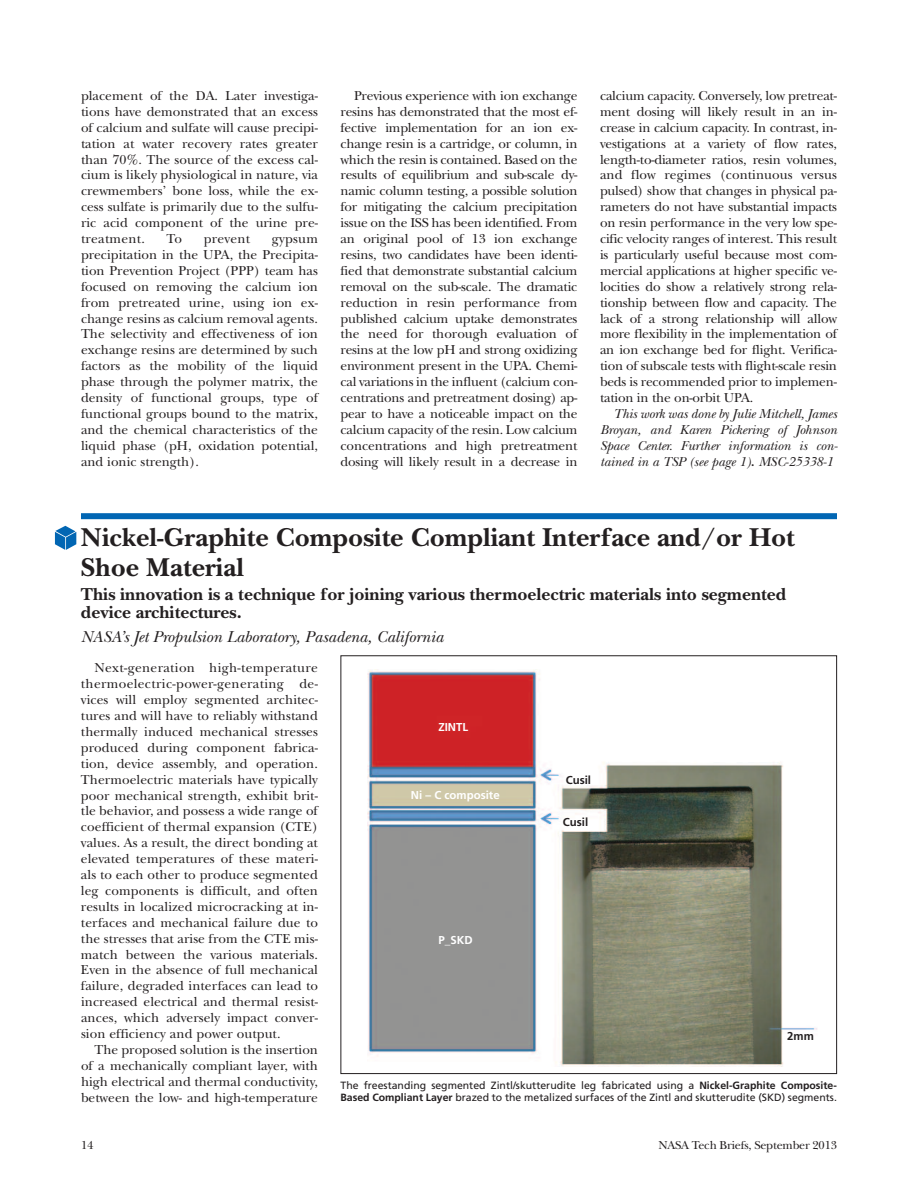
<style>
.page{position:relative;width:918px;height:1188px;background:#fff}
.page>*{position:absolute;margin:0;border:0;box-sizing:border-box;transform-origin:0 0}
.t1{font:700 27px/29.4px "New Baskerville";color:#231f20}
.t2{font:700 18px/18px "New Baskerville";color:#231f20}
.t3{font:italic 16.5px "New Baskerville";color:#231f20}
.t4{font:13.5px/15.9px "New Baskerville";color:#231f20;text-align:justify}
.t5{font:italic 13.5px/15.9px "New Baskerville";color:#231f20;text-align:justify}
.t6{font:13.5px "New Baskerville";letter-spacing:.02em;color:#231f20}
.t7{font:12px "New Baskerville";letter-spacing:-.015em;color:#231f20}
.t8{font:700 11.4px "Frutiger";color:#fff}
.t9{font:700 11.4px "Frutiger";color:#231f20}
.t10{font:10.5px/12px "Frutiger";color:#231f20}
.s1{font-weight:700}
</style>
<div class="page">
<div style="left:81px;top:513px;width:756px;height:6px;background:#0166b3"></div>
<img style="left:368px;top:670px;width:449px;height:397px">
<svg style="left:55px;top:526px;width:21px;height:24px"></svg>
<p class="t4" style="left:81px;top:89px;width:239px">placement of the DA. Later investiga&shy;tions have demonstrated that an excess of calcium and sulfate will cause precipi&shy;tation at water recovery rates greater than 70%. The source of the excess cal&shy;cium is likely physiological in nature, via crewmembers’ bone loss, while the ex&shy;cess sulfate is primarily due to the sulfu&shy;ric acid component of the urine pre&shy;treatment.</p>
<p class="t4" style="left:167px;top:232px;width:17px">To</p>
<p class="t6" style="left:204px;top:234px;width:48px">prevent</p>
<p class="t4" style="left:81px;top:232px;width:239px;text-indent:191px">gypsum precipitation in the UPA, the Precipita&shy;tion Prevention Project (PPP) team has focused on removing the calcium ion from pretreated urine, using ion ex&shy;change resins as calcium removal agents.<br>The selectivity and effectiveness of ion exchange resins are determined by such factors as the mobility of the liquid phase through the polymer matrix, the density of functional groups, type of functional groups bound to the matrix, and the chemical characteristics of the liquid phase (pH, oxidation potential, and ionic strength).</p>
<p class="t4" style="left:341px;top:89px;width:239px;text-indent:14px">Previous experience with ion exchange resins has demonstrated that the most ef&shy;fective implementation for an ion ex&shy;change resin is a cartridge, or column, in which the resin is contained. Based on the results of equilibrium and sub-scale dy&shy;namic column testing, a possible solution for mitigating the calcium precipitation issue on the ISS has been identified. From an original pool of 13 ion exchange resins, two candidates have been identi&shy;fied that demonstrate substantial calcium removal on the sub-scale. The dramatic reduction in resin performance from published calcium uptake demonstrates the need for thorough evaluation of resins at the low pH and strong oxidizing environment present in the UPA. Chemi&shy;cal variations in the influent (calcium con&shy;centrations and pretreatment dosing) ap&shy;pear to have a noticeable impact on the calcium capacity of the resin. Low calcium concentrations and high pretreatment dosing will likely result in a decrease in</p>
<p class="t4" style="left:600px;top:89px;width:239px">calcium capacity. Conversely, low pretreat&shy;ment dosing will likely result in an in&shy;crease in calcium capacity. In contrast, in&shy;vestigations at a variety of flow rates, length-to-diameter ratios, resin volumes, and flow regimes (continuous versus pulsed) show that changes in physical pa&shy;rameters do not have substantial impacts on resin performance in the very low spe&shy;cific velocity ranges of interest. This result is particularly useful because most com&shy;mercial applications at higher specific ve&shy;locities do show a relatively strong rela&shy;tionship between flow and capacity. The lack of a strong relationship will allow more flexibility in the implementation of an ion exchange bed for flight. Verifica&shy;tion of subscale tests with flight-scale resin beds is recommended prior to implemen&shy;tation in the on-orbit UPA.</p>
<p class="t5" style="left:600px;top:407px;width:239px;text-indent:13px">This work was done by Julie Mitchell, James Broyan, and Karen Pickering of Johnson Space Center. Further information is con&shy;tained in a TSP (see page 1)<span class="s1">.</span> MSC-25338-1</p>
<h1 class="t1" style="left:81px;top:526px;width:715px">Nickel-Graphite Composite Compliant Interface and/or Hot<br>Shoe Material</h1>
<h2 class="t2" style="left:81px;top:587px;width:707px">This innovation is a technique for joining various thermoelectric materials into segmented device architectures.</h2>
<p class="t3" style="left:81px;top:630px;width:364px">NASA’s Jet Propulsion Laboratory, Pasadena, California</p>
<p class="t4" style="left:81px;top:661px;width:239px;text-indent:13px">Next-generation high-temperature thermoelectric-power-generating de&shy;vices will employ segmented architec&shy;tures and will have to reliably withstand thermally induced mechanical stresses produced during component fabrica&shy;tion, device assembly, and operation.<br>Thermoelectric materials have typically poor mechanical strength, exhibit brit&shy;tle behavior, and possess a wide range of coefficient of thermal expansion (CTE) values. As a result, the direct bonding at elevated temperatures of these materi&shy;als to each other to produce segmented leg components is difficult, and often results in localized microcracking at in&shy;terfaces and mechanical failure due to the stresses that arise from the CTE mis&shy;match between the various materials.<br>Even in the absence of full mechanical failure, degraded interfaces can lead to increased electrical and thermal resist&shy;ances, which adversely impact conver&shy;sion efficiency and power output.</p>
<p class="t4" style="left:81px;top:1043px;width:239px;text-indent:13px">The proposed solution is the insertion of a mechanically compliant layer, with high electrical and thermal conductivity, between the low- and high-temperature</p>
<p class="t8" style="left:438px;top:722px;width:31px">ZINTL</p>
<p class="t9" style="left:566px;top:775px;width:27px">Cusil</p>
<p class="t9" style="left:563px;top:817px;width:27px">Cusil</p>
<p class="t8" style="left:411px;top:791px;width:90px">Ni – C composite</p>
<p class="t8" style="left:438px;top:935px;width:36px">P_SKD</p>
<p class="t9" style="left:787px;top:1032px;width:28px">2mm</p>
<p class="t10" style="left:340px;top:1080px;width:498px">The freestanding segmented Zintl/skutterudite leg fabricated using a <span class="s1">Nickel-Graphite Composite-<br>Based Compliant Layer</span> brazed to the metalized surfaces of the Zintl and skutterudite (SKD) segments.</p>
<p class="t7" style="left:81px;top:1141px;width:14px">14</p>
<p class="t7" style="left:659px;top:1141px;width:180px">NASA Tech Briefs, September 2013</p>
</div>
